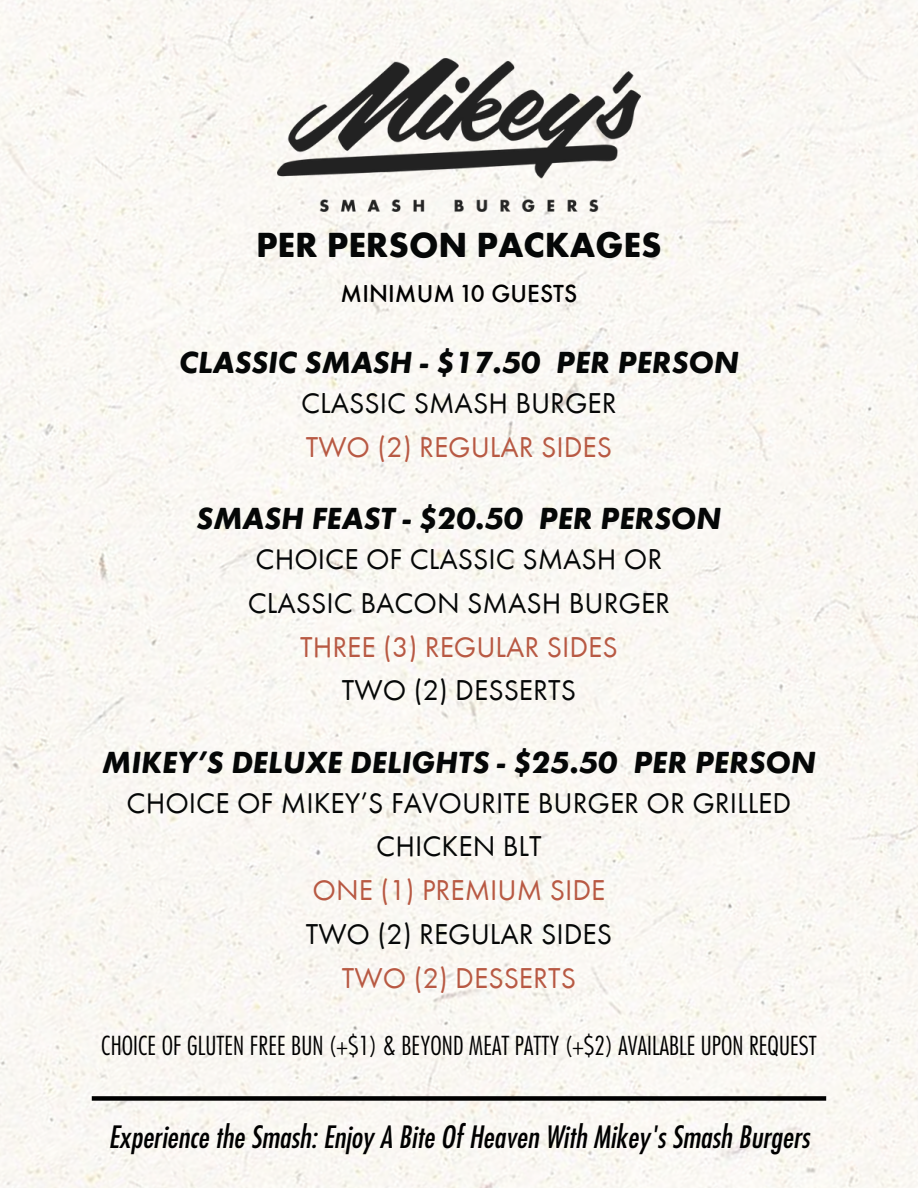
<style>
.page{position:relative;width:918px;height:1188px;background:#faf8f3}
.page>*{position:absolute;margin:0;border:0;box-sizing:border-box;transform-origin:0 0}
.t1{font:700 36px "Futura Round";color:#050707}
.t2{font:italic 700 31.5px "Futura Round";color:#050707}
.t3{font:italic condensed 30px "Futura Std";letter-spacing:.005em;color:#000}
.t4{font:29.55px/43.8px "Futura Round";color:#050707;text-align:center}
.t5{font:29.55px "Futura Round";color:#b85943}
.t6{font:300 condensed 25.5px "Futura Std";letter-spacing:.005em;color:#000}
.t7{font:500 25.5px "Futura Round";letter-spacing:.005em;color:#000}
</style>
<div class="page">
<div style="left:92px;top:1096px;width:734px;height:5px;background:#000"></div>
<img style="left:278px;top:58px;width:362px;height:153px">
<p class="t1" style="left:256px;top:222px;width:407px">PER PERSON PACKAGES</p>
<p class="t7" style="left:341px;top:277px;width:238px">MINIMUM 10 GUESTS</p>
<p class="t2" style="left:179px;top:342px;width:561px">CLASSIC SMASH - $17.50 PER PERSON</p>
<p class="t4" style="left:301px;top:380px;width:317px">CLASSIC SMASH BURGER</p>
<p class="t5" style="left:306px;top:428px;width:308px">TWO (2) REGULAR SIDES</p>
<p class="t2" style="left:196px;top:498px;width:527px">SMASH FEAST - $20.50 PER PERSON</p>
<p class="t4" style="left:256px;top:536px;width:408px">CHOICE OF CLASSIC SMASH OR</p>
<p class="t4" style="left:248px;top:580px;width:424px">CLASSIC BACON SMASH BURGER</p>
<p class="t5" style="left:300px;top:628px;width:319px">THREE (3) REGULAR SIDES</p>
<p class="t4" style="left:342px;top:668px;width:236px">TWO (2) DESSERTS</p>
<p class="t2" style="left:102px;top:742px;width:716px">MIKEY’S DELUXE DELIGHTS - $25.50 PER PERSON</p>
<p class="t4" style="left:127px;top:780px;width:666px">CHOICE OF MIKEY’S FAVOURITE BURGER OR GRILLED<br>CHICKEN BLT</p>
<p class="t5" style="left:313px;top:872px;width:294px">ONE (1) PREMIUM SIDE</p>
<p class="t4" style="left:306px;top:912px;width:308px">TWO (2) REGULAR SIDES</p>
<p class="t5" style="left:342px;top:960px;width:236px">TWO (2) DESSERTS</p>
<p class="t6" style="left:101px;top:1034px;width:717px">CHOICE OF GLUTEN FREE BUN (+$1) &amp; BEYOND MEAT PATTY (+$2) AVAILABLE UPON REQUEST</p>
<p class="t3" style="left:108px;top:1123px;width:703px">Experience the Smash: Enjoy A Bite Of Heaven With Mikey's Smash Burgers</p>
</div>
